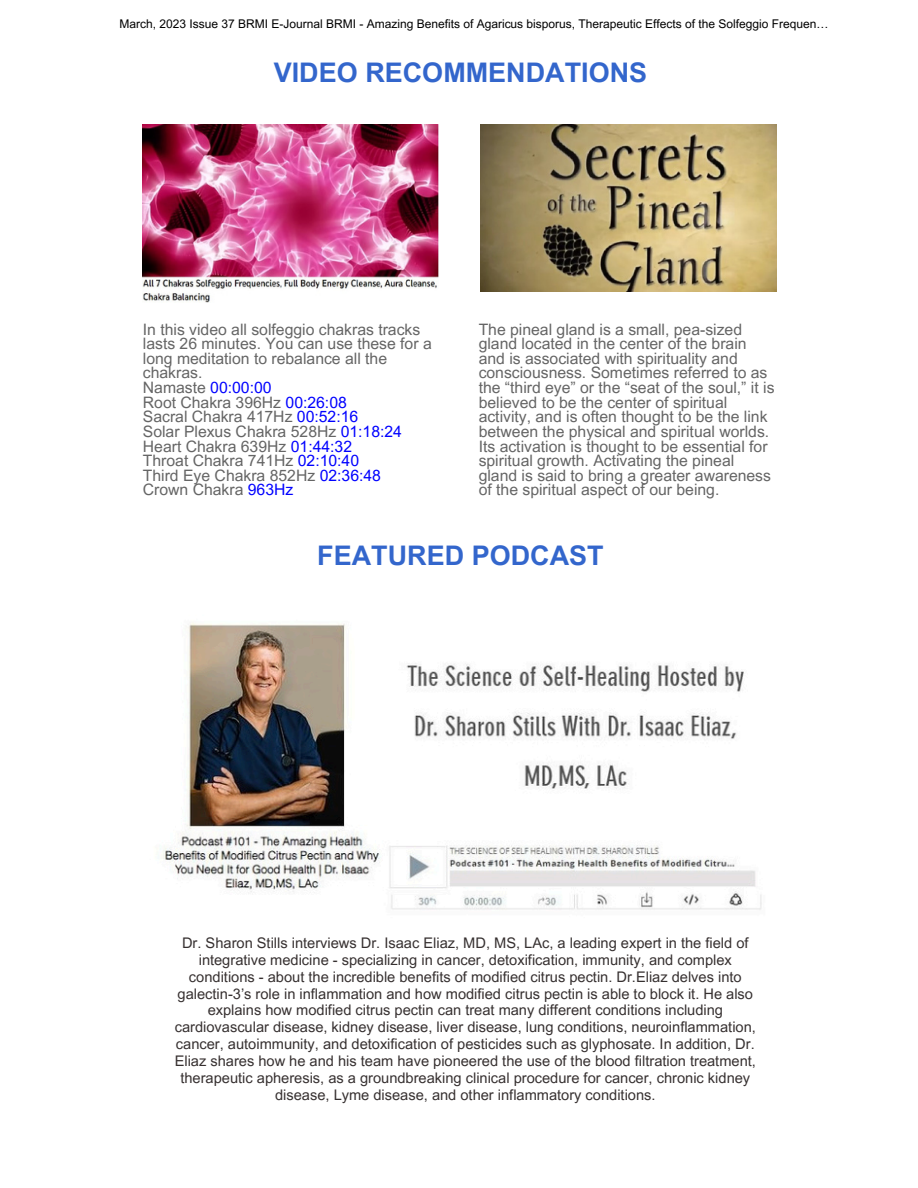
<style>
.page{position:relative;width:918px;height:1188px;background:#fff}
.page>*{position:absolute;margin:0;border:0;box-sizing:border-box;transform-origin:0 0}
.t1{font:700 27px "Arial MT Pro";color:#36c}
.t2{font:15.75px/14.7px "Arial MT Pro";color:#656565}
.t3{font:14.7px/16.8px "Arial MT Pro";color:#363030;text-align:center}
.t4{font:12px "Arial MT Pro";color:#000}
.s1{color:#00f}
</style>
<div class="page">
<img style="left:143px;top:125px;width:296px;height:178px">
<img style="left:480px;top:125px;width:296px;height:166px">
<img style="left:163px;top:622px;width:599px;height:288px">
<h1 class="t4" style="left:120px;top:19px;width:710px">March, 2023 Issue 37 BRMI E-Journal BRMI - Amazing Benefits of Agaricus bisporus, Therapeutic Effects of the Solfeggio Frequen…</h1>
<h1 class="t1" style="left:274px;top:63px;width:375px">VIDEO RECOMMENDATIONS</h1>
<p class="t2" style="left:143px;top:324px;width:290px">In this video all solfeggio chakras tracks lasts 26 minutes. You can use these for a long meditation to rebalance all the chakras.<br>Namaste <span class="s1">00:00:00<br></span>Root Chakra 396Hz <span class="s1">00:26:08<br></span>Sacral Chakra 417Hz <span class="s1">00:52:16<br></span>Solar Plexus Chakra 528Hz <span class="s1">01:18:24<br></span>Heart Chakra 639Hz <span class="s1">01:44:32<br></span>Throat Chakra 741Hz <span class="s1">02:10:40<br></span>Third Eye Chakra 852Hz <span class="s1">02:36:48<br></span>Crown Chakra <span class="s1">963Hz</span></p>
<h2 class="t2" style="left:479px;top:324px;width:297px">The pineal gland is a small, pea-sized gland located in the center of the brain and is associated with spirituality and consciousness. Sometimes referred to as the “third eye” or the “seat of the soul,” it is believed to be the center of spiritual activity, and is often thought to be the link between the physical and spiritual worlds.<br>Its activation is thought to be essential for spiritual growth. Activating the pineal gland is said to bring a greater awareness of the spiritual aspect of our being.</h2>
<p class="t1" style="left:317px;top:545px;width:288px">FEATURED PODCAST</p>
<h2 class="t3" style="left:175px;top:936px;width:583px">Dr. Sharon Stills interviews Dr. Isaac Eliaz, MD, MS, LAc, a leading expert in the field of integrative medicine - specializing in cancer, detoxification, immunity, and complex conditions - about the incredible benefits of modified citrus pectin. Dr.Eliaz delves into galectin-3’s role in inflammation and how modified citrus pectin is able to block it. He also explains how modified citrus pectin can treat many different conditions including cardiovascular disease, kidney disease, liver disease, lung conditions, neuroinflammation, cancer, autoimmunity, and detoxification of pesticides such as glyphosate. In addition, Dr.<br>Eliaz shares how he and his team have pioneered the use of the blood filtration treatment, therapeutic apheresis, as a groundbreaking clinical procedure for cancer, chronic kidney disease, Lyme disease, and other inflammatory conditions.</h2>
</div>
